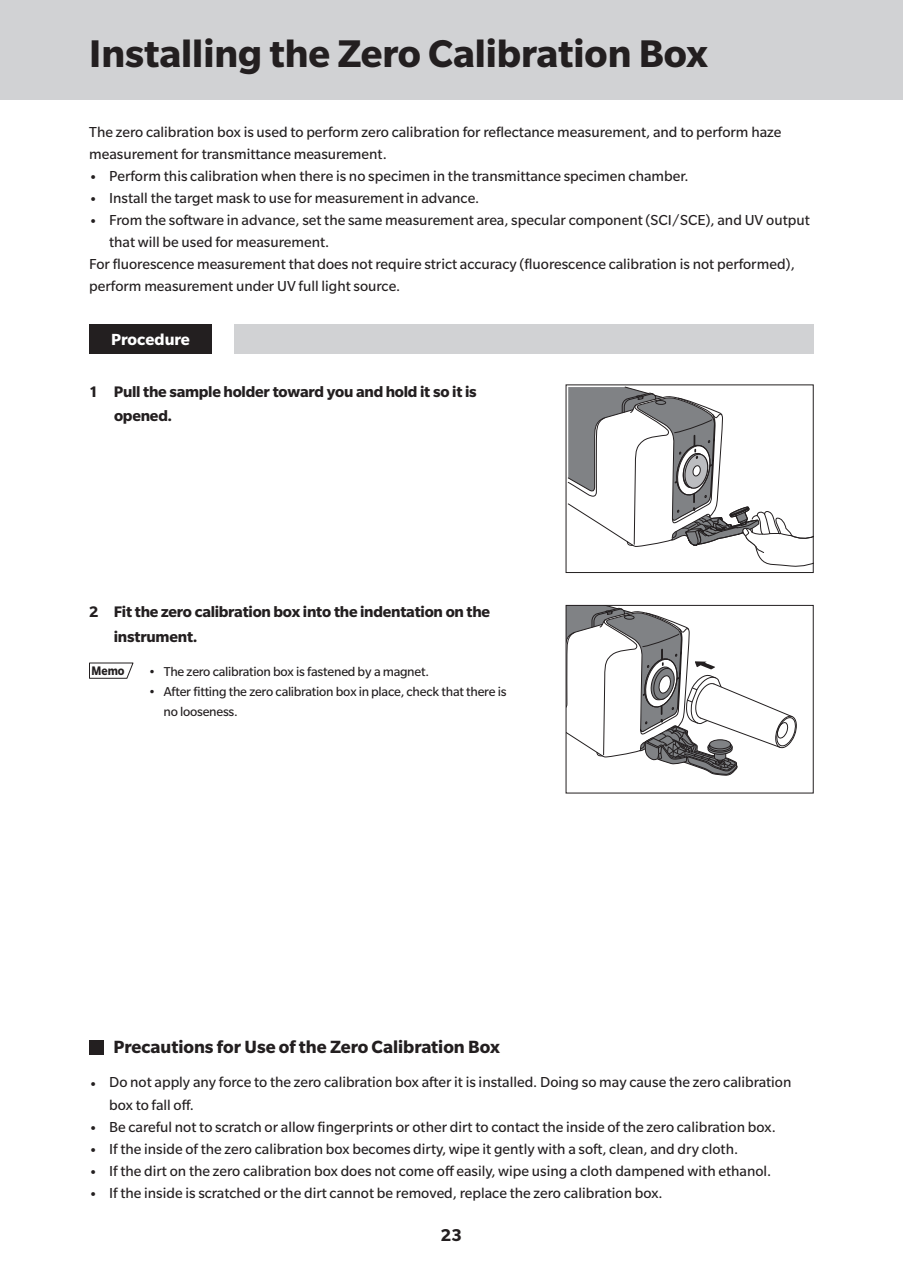
<style>
.page{position:relative;width:903px;height:1275px;background:#fff}
.page>*{position:absolute;margin:0;border:0;box-sizing:border-box;transform-origin:0 0}
.t1{font:700 42px "Slate Pro";color:#231f20}
.t2{font:700 19.25px "Slate Pro";color:#231f20}
.t3{font:700 18.55px "Slate Pro";color:#231f20}
.t4{font:700 17.5px "Slate Pro";color:#fff}
.t5{font:700 16.62px/24.5px "Slate Pro";letter-spacing:-.015em;color:#231f20}
.t6{font:15.75px/22.1px "Slate Pro";color:#231f20}
.t7{font:14px/19.6px "Slate Pro";letter-spacing:-.02em;color:#231f20}
.t8{font:700 13.47px "Slate Pro";color:#231f20;scale:.9 1}
</style>
<div class="page">
<div style="left:0;top:0;width:903px;height:99px;background:#d1d2d4"></div>
<div style="left:89px;top:1040px;width:15px;height:15px;background:#231f20"></div>
<div style="left:89px;top:324px;width:123px;height:30px;background:#231f20"></div>
<div style="left:235px;top:324px;width:579px;height:30px;background:#d1d2d4"></div>
<svg style="left:89px;top:663px;width:45px;height:16px"></svg>
<svg style="left:568px;top:386px;width:244px;height:181px"></svg>
<div style="left:566px;top:384px;width:248px;height:189px;border:1px solid #231f20"></div>
<svg style="left:568px;top:607px;width:229px;height:169px"></svg>
<div style="left:566px;top:605px;width:248px;height:188px;border:1px solid #231f20"></div>
<h1 class="t1" style="left:89px;top:30px;width:620px">Installing the Zero Calibration Box</h1>
<p class="t6" style="left:89px;top:121px;width:694px">The zero calibration box is used to perform zero calibration for reflectance measurement, and to perform haze measurement for transmittance measurement.</p>
<p class="t6" style="left:89px;top:165px;width:601px">• Perform this calibration when there is no specimen in the transmittance specimen chamber.</p>
<p class="t6" style="left:89px;top:187px;width:392px">• Install the target mask to use for measurement in advance.</p>
<p class="t6" style="left:89px;top:209px;width:722px">• From the software in advance, set the same measurement area, specular component (SCI/SCE), and UV output</p>
<p class="t6" style="left:109px;top:231px;width:222px">that will be used for measurement.</p>
<p class="t6" style="left:89px;top:253px;width:707px">For fluorescence measurement that does not require strict accuracy (fluorescence calibration is not performed),</p>
<p class="t6" style="left:89px;top:275px;width:313px">perform measurement under UV full light source.</p>
<p class="t4" style="left:111px;top:329px;width:80px">Procedure</p>
<p class="t5" style="left:114px;top:379px;width:364px;text-indent:-25px">1 Pull the sample holder toward you and hold it so it is opened.</p>
<p class="t5" style="left:114px;top:600px;width:378px;text-indent:-25px">2 Fit the zero calibration box into the indentation on the instrument.</p>
<p class="t8" style="left:91px;top:663px;width:38px">Memo</p>
<p class="t7" style="left:148px;top:661px;width:282px">• The zero calibration box is fastened by a magnet.</p>
<p class="t7" style="left:164px;top:682px;width:344px;text-indent:-15px">• After fitting the zero calibration box in place, check that there is no looseness.</p>
<p class="t2" style="left:113px;top:1037px;width:388px">Precautions for Use of the Zero Calibration Box</p>
<p class="t6" style="left:109px;top:1071px;width:684px;text-indent:-20px">• Do not apply any force to the zero calibration box after it is installed. Doing so may cause the zero calibration box to fall off.</p>
<p class="t6" style="left:89px;top:1115px;width:688px">• Be careful not to scratch or allow fingerprints or other dirt to contact the inside of the zero calibration box.</p>
<p class="t6" style="left:89px;top:1137px;width:650px">• If the inside of the zero calibration box becomes dirty, wipe it gently with a soft, clean, and dry cloth.</p>
<p class="t6" style="left:89px;top:1159px;width:683px">• If the dirt on the zero calibration box does not come off easily, wipe using a cloth dampened with ethanol.</p>
<p class="t6" style="left:89px;top:1181px;width:575px">• If the inside is scratched or the dirt cannot be removed, replace the zero calibration box.</p>
<p class="t3" style="left:441px;top:1224px;width:23px">23</p>
</div>
